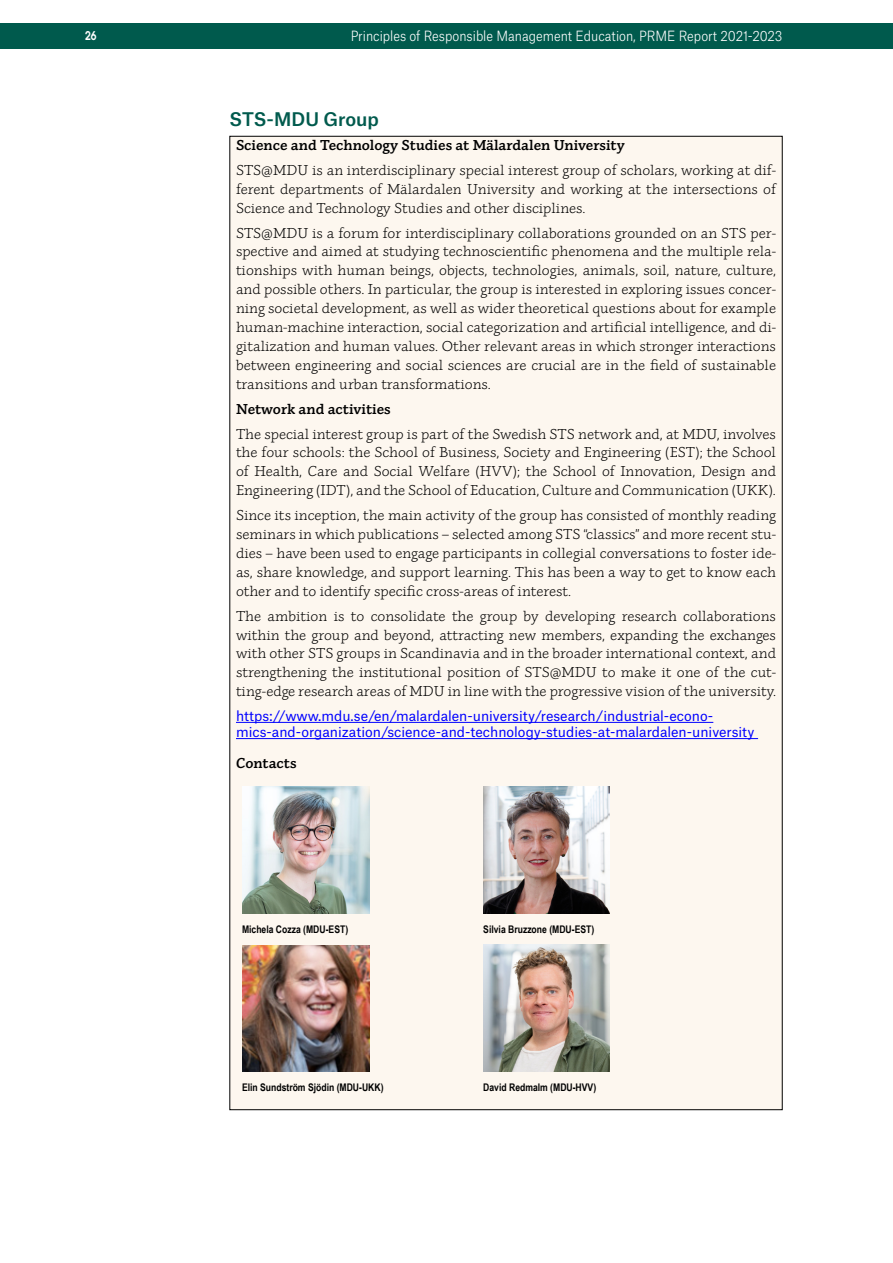
<style>
.page{position:relative;width:893px;height:1263px;background:#fff}
.page>*{position:absolute;margin:0;border:0;box-sizing:border-box;transform-origin:0 0}
.t1{font:500 18px "Atlas Grotesk";color:#005a4d}
.t2{font:300 13.5px/18.9px "Ducta MDH";color:#000;text-align:justify}
.t3{font:13.5px/16.2px "Atlas Grotesk";color:#00f}
.t4{font:600 13.5px "Ducta MDH";color:#000}
.t5{font:300 13.5px "Atlas Grotesk";color:#fff;scale:.9 1}
.t6{font:600 12px "ITC Avant Garde Pro";color:#fff;scale:.85 1}
.t7{font:700 10.5px "Arial Narrow";color:#000}
</style>
<div class="page">
<div style="left:230px;top:136px;width:552px;height:974px;background:#fdf7ef"></div>
<hr style="left:236px;top:722px;width:477px;height:1px;background:#00f">
<hr style="left:236px;top:738px;width:522px;height:1px;background:#00f">
<img style="left:242px;top:786px;width:128px;height:127px">
<img style="left:483px;top:786px;width:127px;height:127px">
<img style="left:243px;top:945px;width:127px;height:126px">
<img style="left:483px;top:945px;width:127px;height:126px">
<div style="left:0;top:23px;width:893px;height:26px;background:#005a4d"></div>
<p class="t6" style="left:85px;top:27px;width:15px">26</p>
<p class="t5" style="left:351px;top:25px;width:481px">Principles of Responsible Management Education, PRME Report 2021-2023</p>
<h1 class="t1" style="left:230px;top:104px;width:151px">STS-MDU Group</h1>
<p class="t4" style="left:236px;top:137px;width:390px">Science and Technology Studies at Mälardalen University</p>
<p class="t2" style="left:236px;top:161px;width:542px">STS@MDU is an interdisciplinary special interest group of scholars, working at dif&shy;ferent departments of Mälardalen University and working at the intersections of Science and Technology Studies and other disciplines.</p>
<p class="t2" style="left:236px;top:224px;width:542px">STS@MDU is a forum for interdisciplinary collaborations grounded on an STS per&shy;spective and aimed at studying technoscientific phenomena and the multiple rela&shy;tionships with human beings, objects, technologies, animals, soil, nature, culture, and possible others. In particular, the group is interested in exploring issues concer&shy;ning societal development, as well as wider theoretical questions about for example human-machine interaction, social categorization and artificial intelligence, and di&shy;gitalization and human values. Other relevant areas in which stronger interactions between engineering and social sciences are crucial are in the field of sustainable transitions and urban transformations.</p>
<p class="t4" style="left:236px;top:400px;width:156px">Network and activities</p>
<p class="t2" style="left:236px;top:425px;width:542px">The special interest group is part of the Swedish STS network and, at MDU, involves the four schools: the School of Business, Society and Engineering (EST); the School of Health, Care and Social Welfare (HVV); the School of Innovation, Design and Engineering (IDT), and the School of Education, Culture and Communication (UKK).</p>
<p class="t2" style="left:236px;top:506px;width:542px">Since its inception, the main activity of the group has consisted of monthly reading seminars in which publications – selected among STS “classics” and more recent stu&shy;dies – have been used to engage participants in collegial conversations to foster ide&shy;as, share knowledge, and support learning. This has been a way to get to know each other and to identify specific cross-areas of interest.</p>
<p class="t2" style="left:236px;top:607px;width:542px">The ambition is to consolidate the group by developing research collaborations within the group and beyond, attracting new members, expanding the exchanges with other STS groups in Scandinavia and in the broader international context, and strengthening the institutional position of STS@MDU to make it one of the cut&shy;ting-edge research areas of MDU in line with the progressive vision of the university.</p>
<p class="t3" style="left:236px;top:706px;width:520px">https://www.mdu.se/en/malardalen-university/research/industrial-econo&shy;mics-and-organization/science-and-technology-studies-at-malardalen-university</p>
<p class="t4" style="left:236px;top:755px;width:62px">Contacts</p>
<p class="t7" style="left:242px;top:921px;width:108px">Michela Cozza (MDU-EST)</p>
<p class="t7" style="left:483px;top:921px;width:112px">Silvia Bruzzone (MDU-EST)</p>
<p class="t7" style="left:242px;top:1079px;width:143px">Elin Sundström Sjödin (MDU-UKK)</p>
<p class="t7" style="left:483px;top:1079px;width:114px">David Redmalm (MDU-HVV)</p>
</div>
